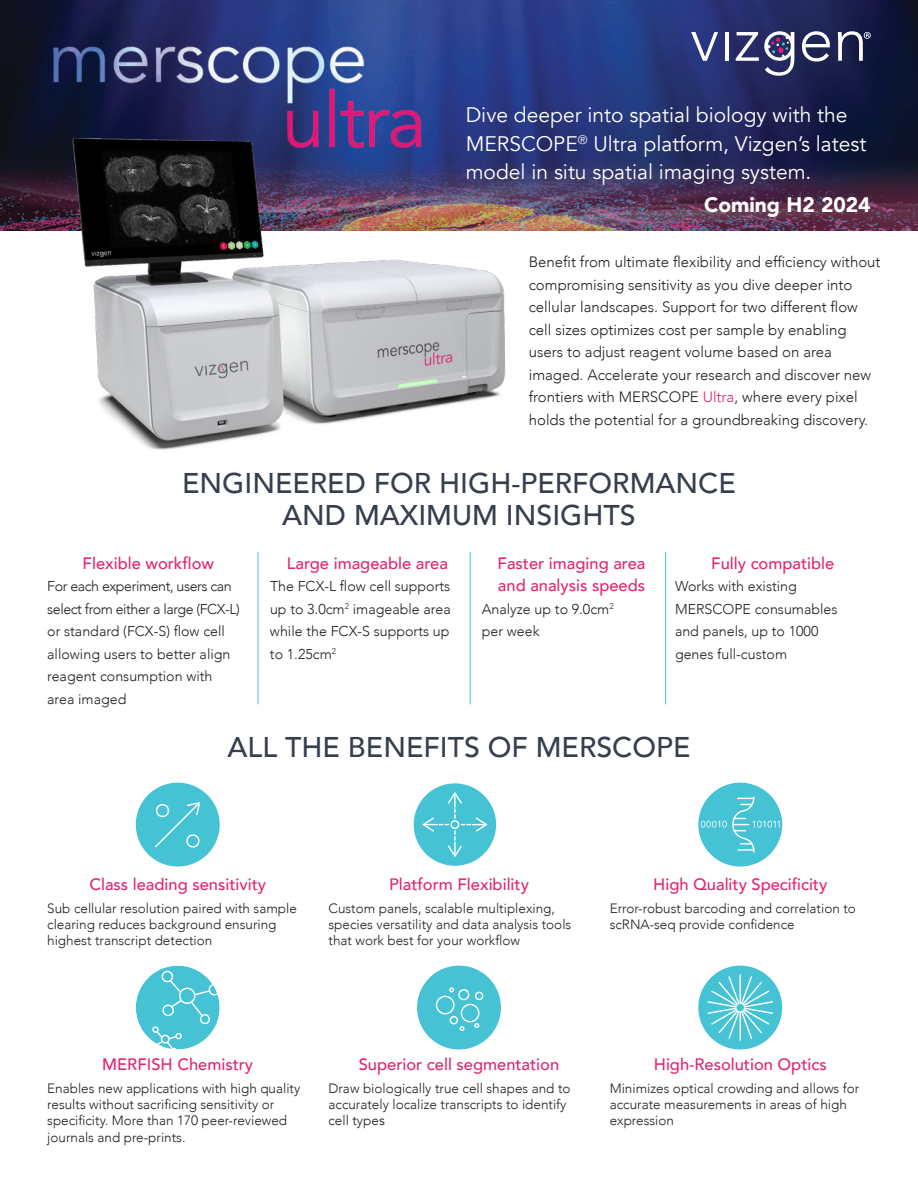
<style>
.page{position:relative;width:918px;height:1188px;background:#fff}
.page>*{position:absolute;margin:0;border:0;box-sizing:border-box;transform-origin:0 0}
.t1{font:500 28.5px/31.5px "Avenir";color:#373f4e;text-align:center}
.t2{font:21px/28.5px "Avenir";color:#fff}
.t3{font:900 21px "Avenir";color:#fff}
.t4{font:500 16.5px/22.5px "Avenir";color:#e22573}
.t5{font:300 15px/22.5px "Avenir";color:#231f20}
.t6{font:300 14.25px/22.5px "Avenir";color:#231f20}
.t7{font:300 13.5px/16.2px "Avenir";color:#231f20}
.s1{color:#e22573}
.s2{font-weight:400}
</style>
<div class="page">
<img style="left:0;top:0;width:918px;height:231px">
<img style="left:14px;top:107px;width:535px;height:343px">
<svg style="left:691px;top:32px;width:27px;height:29px"></svg>
<hr style="left:725px;top:32px;width:3px;height:29px;background:#fff">
<svg style="left:802px;top:31px;width:28px;height:31px"></svg>
<svg style="left:736px;top:31px;width:58px;height:45px"></svg>
<svg style="left:838px;top:31px;width:33px;height:30px"></svg>
<div style="left:136px;top:783px;width:84px;height:84px;background:#45c3d5;border-radius:50%"></div>
<svg style="left:155px;top:802px;width:46px;height:46px"></svg>
<div style="left:698px;top:783px;width:84px;height:84px;background:#45c3d5;border-radius:50%"></div>
<svg style="left:701px;top:796px;width:79px;height:57px"></svg>
<div style="left:417px;top:966px;width:84px;height:83px;background:#45c3d5;border-radius:50%"></div>
<svg style="left:435px;top:987px;width:49px;height:44px"></svg>
<div style="left:698px;top:966px;width:84px;height:83px;background:#45c3d5;border-radius:50%"></div>
<svg style="left:706px;top:973px;width:68px;height:69px"></svg>
<div style="left:136px;top:966px;width:84px;height:83px;background:#45c3d5;border-radius:50%"></div>
<svg style="left:151px;top:969px;width:69px;height:80px"></svg>
<div style="left:414px;top:783px;width:82px;height:83px;background:#45c3d5;border-radius:50%"></div>
<svg style="left:423px;top:792px;width:74px;height:65px"></svg>
<hr style="left:258px;top:552px;width:1px;height:152px;background:#45c3d5">
<hr style="left:470px;top:552px;width:1px;height:152px;background:#45c3d5">
<hr style="left:665px;top:552px;width:1px;height:152px;background:#45c3d5">
<h2 class="t2" style="left:466px;top:103px;width:402px">Dive deeper into spatial biology with the<br>MERSCOPE<sup>®</sup> Ultra platform, Vizgen’s latest model in situ spatial imaging system.</h2>
<h2 class="t3" style="left:704px;top:197px;width:168px">Coming H2 2024</h2>
<p class="t5" style="left:529px;top:251px;width:353px">Benefit from ultimate flexibility and efficiency without compromising sensitivity as you dive deeper into cellular landscapes. Support for two different flow cell sizes optimizes cost per sample by enabling users to adjust reagent volume based on area imaged. Accelerate your research and discover new frontiers with MERSCOPE <span class="s1">Ultra</span>, where every pixel holds the potential for a groundbreaking discovery.</p>
<h1 class="t1" style="left:182px;top:470px;width:555px">ENGINEERED FOR HIGH-PERFORMANCE<br>AND MAXIMUM INSIGHTS</h1>
<p class="t4" style="left:83px;top:551px;width:133px">Flexible workflow</p>
<p class="t6" style="left:47px;top:575px;width:194px">For each experiment, users can select from either a large (FCX-L) or standard (FCX-S) flow cell allowing users to better align reagent consumption with area imaged</p>
<p class="t4" style="left:287px;top:553px;width:163px">Large imageable area</p>
<p class="t6" style="left:270px;top:575px;width:182px;text-align:justify">The FCX-L flow cell supports up to 3.0cm<sup>2</sup> imageable area while the FCX-S supports up to 1.25cm<sup>2</sup></p>
<p class="t4" style="left:498px;top:553px;width:149px">Faster imaging area and analysis speeds</p>
<p class="t6" style="left:482px;top:597px;width:133px">Analyze up to 9.0cm<sup>2 </sup>per week</p>
<p class="t4" style="left:711px;top:553px;width:125px">Fully compatible</p>
<p class="t6" style="left:675px;top:575px;width:164px">Works with existing<br>MERSCOPE consumables and panels, up to 1000 genes full-custom</p>
<h1 class="t1" style="left:228px;top:735px;width:464px">ALL THE BENEFITS OF MERSCOPE</h1>
<p class="t4" style="left:89px;top:874px;width:178px">Class leading sensitivity</p>
<p class="t7" style="left:47px;top:900px;width:251px">Sub cellular resolution paired with sample clearing reduces background ensuring highest transcript detection</p>
<p class="t4" style="left:389px;top:874px;width:141px">Platform Flexibility</p>
<p class="t7" style="left:328px;top:900px;width:244px">Custom panels, scalable multiplexing, species versatility and data analysis tools that work best for your workflow</p>
<p class="t4" style="left:653px;top:872px;width:176px">High Quality Specificity</p>
<p class="t7" style="left:610px;top:900px;width:248px">Error-robust barcoding and correlation to scRNA-seq provide confidence</p>
<p class="t4" style="left:102px;top:1055px;width:152px">MERFISH Chemistry</p>
<p class="t7" style="left:47px;top:1080px;width:255px">Enables new applications with high quality results without sacrificing sensitivity or specificity. More than 170 peer-reviewed journals and pre-prints.</p>
<p class="t4" style="left:359px;top:1055px;width:202px">Superior cell segmentation</p>
<p class="t7" style="left:328px;top:1080px;width:244px">Draw biologically true cell shapes and to accurately localize transcripts to identify cell type<span class="s2">s</span></p>
<p class="t4" style="left:654px;top:1055px;width:174px">High-Resolution Optics</p>
<p class="t7" style="left:610px;top:1080px;width:251px">Minimizes optical crowding and allows for accurate measurements in areas of high expression</p>
</div>
